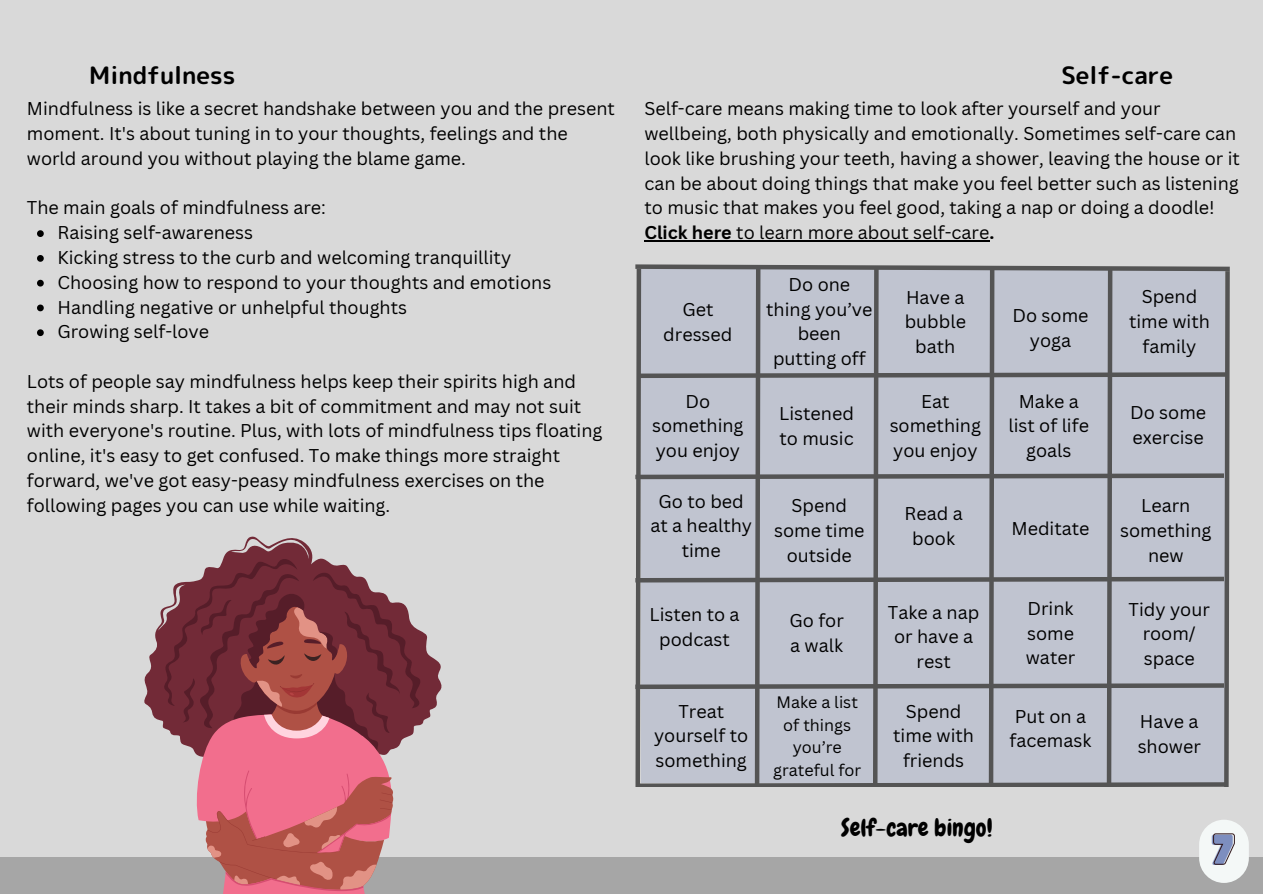
<style>
.page{position:relative;width:1263px;height:894px;background:#fff}
.page>*{position:absolute;margin:0;border:0;box-sizing:border-box;transform-origin:0 0}
.t1{font:37.95px "Hitand Run";color:#7d8ebf}
.t2{font:24px "rounded mplus 1 p bold";color:#000}
.t3{font:24px "Chewy";color:#000}
.t4{font:18px/24.8px "Canva Sans";color:#000;text-align:center}
.t5{font:16.2px/22.5px "Canva Sans";color:#000;text-align:center}
.s1{font-weight:700}
</style>
<div class="page">
<div style="left:0;top:0;width:1263px;height:893px;background:#d9d9d9"></div>
<div style="left:0;top:856px;width:1263px;height:37px;background:#a6a6a6"></div>
<div style="left:1199px;top:819px;width:50px;height:63px;background:#f4f8f7;border-radius:25px"></div>
<svg style="left:144px;top:536px;width:298px;height:184px"></svg>
<svg style="left:159px;top:554px;width:268px;height:339px"></svg>
<svg style="left:37px;top:230px;width:7px;height:7px"></svg>
<svg style="left:37px;top:255px;width:7px;height:7px"></svg>
<svg style="left:37px;top:280px;width:7px;height:6px"></svg>
<svg style="left:37px;top:304px;width:7px;height:7px"></svg>
<svg style="left:37px;top:329px;width:7px;height:7px"></svg>
<svg style="left:631px;top:264px;width:604px;height:600px;background:#babdc6"></svg>
<hr style="left:644px;top:240px;width:88px;height:1px;background:#000">
<hr style="left:732px;top:240px;width:257px;height:1px;background:#000">
<p class="t2" style="left:89px;top:58px;width:148px">Mindfulness</p>
<h3 class="t2" style="left:1061px;top:58px;width:113px">Self-care</h3>
<h3 class="t4" style="left:644px;top:96px;width:597px;text-align:left">Self-care means making time to look after yourself and your wellbeing, both physically and emotionally. Sometimes self-care can look like brushing your teeth, having a shower, leaving the house or it can be about doing things that make you feel better such as listening to music that makes you feel good, taking a nap or doing a doodle!<br><span class="s1">Click here</span> to learn more about self-care<span class="s1">.</span></h3>
<h1 class="t4" style="left:27px;top:96px;width:589px;text-align:left">Mindfulness is like a secret handshake between you and the present moment. It's about tuning in to your thoughts, feelings and the world around you without playing the blame game.</h1>
<h1 class="t4" style="left:27px;top:195px;width:301px">The main goals of mindfulness are:</h1>
<h3 class="t4" style="left:57px;top:220px;width:197px">Raising self-awareness</h3>
<h3 class="t4" style="left:57px;top:244px;width:455px">Kicking stress to the curb and welcoming tranquillity</h3>
<p class="t4" style="left:57px;top:269px;width:495px">Choosing how to respond to your thoughts and emotions</p>
<p class="t4" style="left:57px;top:294px;width:351px">Handling negative or unhelpful thoughts</p>
<p class="t4" style="left:57px;top:319px;width:153px">Growing self-love</p>
<p class="t4" style="left:27px;top:368px;width:577px;text-align:left">Lots of people say mindfulness helps keep their spirits high and their minds sharp. It takes a bit of commitment and may not suit with everyone's routine. Plus, with lots of mindfulness tips floating online, it's easy to get confused. To make things more straight forward, we've got easy-peasy mindfulness exercises on the following pages you can use while waiting.</p>
<h3 class="t4" style="left:766px;top:271px;width:108px">Do one thing you’ve been putting off</h3>
<h3 class="t4" style="left:1129px;top:284px;width:82px">Spend time with family</h3>
<h3 class="t4" style="left:905px;top:284px;width:63px">Have a bubble bath</h3>
<p class="t4" style="left:663px;top:296px;width:71px">Get dressed</p>
<h3 class="t4" style="left:1012px;top:303px;width:78px">Do some yoga</h3>
<h3 class="t4" style="left:652px;top:388px;width:93px">Do something you enjoy</h3>
<h3 class="t4" style="left:1008px;top:388px;width:82px">Make a list of life goals</h3>
<p class="t4" style="left:890px;top:388px;width:93px">Eat something you enjoy</p>
<p class="t4" style="left:1130px;top:399px;width:78px;text-align:left">Do some exercise</p>
<h3 class="t4" style="left:779px;top:400px;width:76px;text-align:left">Listened to music</h3>
<h3 class="t4" style="left:650px;top:488px;width:103px">Go to bed at a healthy time</h3>
<h3 class="t4" style="left:774px;top:493px;width:92px">Spend some time outside</h3>
<h3 class="t4" style="left:1120px;top:493px;width:93px">Learn something new</h3>
<h3 class="t4" style="left:904px;top:500px;width:60px">Read a book</h3>
<h3 class="t4" style="left:1011px;top:515px;width:80px">Meditate</h3>
<h3 class="t4" style="left:649px;top:601px;width:92px">Listen to a podcast</h3>
<h3 class="t4" style="left:654px;top:698px;width:96px">Treat yourself to something</h3>
<h3 class="t4" style="left:789px;top:607px;width:56px;text-align:left">Go for a walk</h3>
<h3 class="t5" style="left:773px;top:690px;width:90px">Make a list of things you’re grateful for</h3>
<h3 class="t4" style="left:888px;top:599px;width:93px">Take a nap or have a rest</h3>
<h3 class="t4" style="left:893px;top:698px;width:82px">Spend time with friends</h3>
<p class="t3" style="left:841px;top:812px;width:153px">Self-care bingo!</p>
<h3 class="t4" style="left:1026px;top:595px;width:51px;text-align:justify">Drink some water</h3>
<h3 class="t4" style="left:1010px;top:703px;width:83px;text-align:left">Put on a facemask</h3>
<h3 class="t4" style="left:1129px;top:596px;width:83px">Tidy your room/ space</h3>
<p class="t4" style="left:1138px;top:708px;width:65px;text-align:left">Have a shower</p>
<h1 class="t1" style="left:1211px;top:828px;width:25px">7</h1>
</div>
